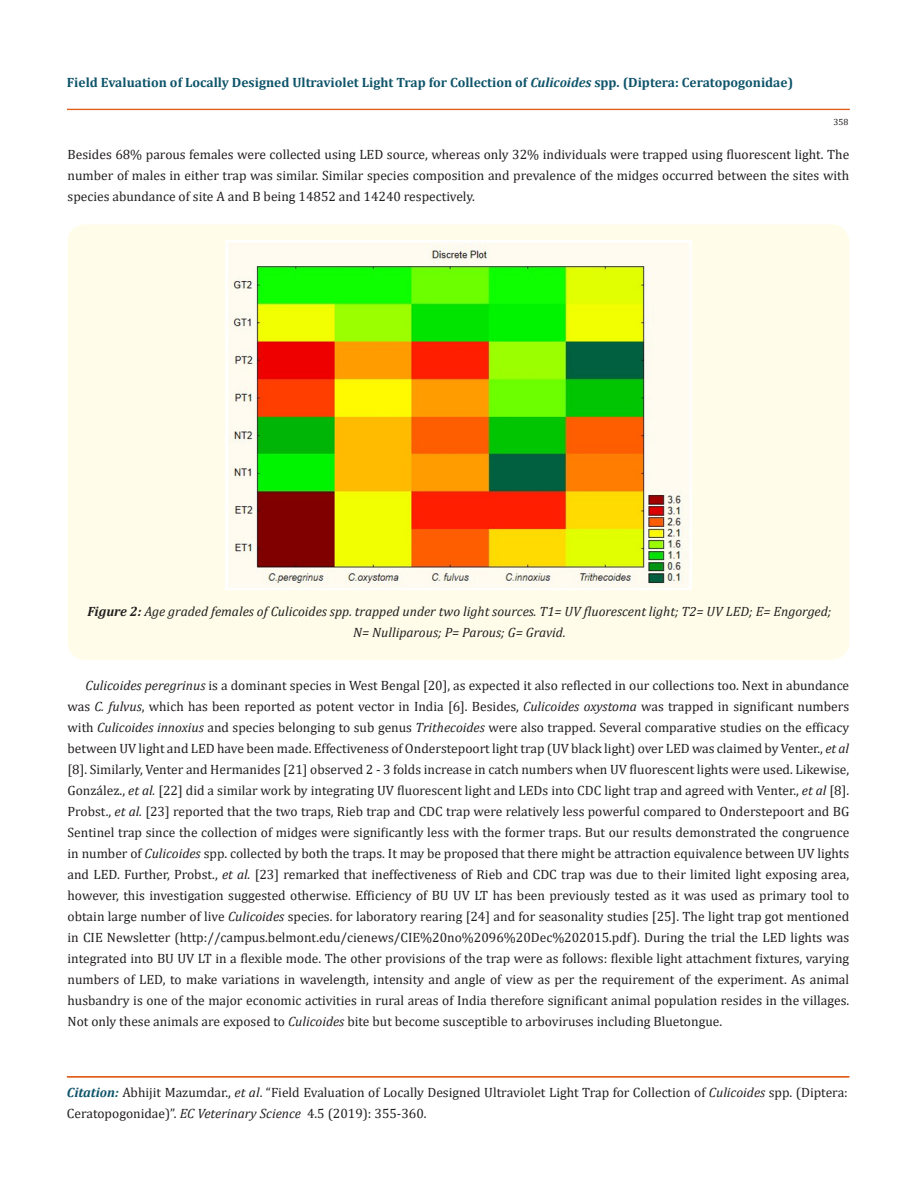
<style>
.page{position:relative;width:917px;height:1188px;background:#fff}
.page>*{position:absolute;margin:0;border:0;box-sizing:border-box;transform-origin:0 0}
.t1{font:13.5px/21px "Cambria";color:#231f20;text-align:justify}
.t2{font:italic 13.5px/21px "Cambria";color:#231f20;text-align:center}
.t3{font:700 13.5px "Cambria";color:#0e546a}
.t4{font:9px "Cambria";color:#231f20}
.s1{font-style:italic}
.s2{font-weight:700}
.s3{font-weight:700;font-style:italic;color:#0e546a}
</style>
<div class="page">
<div style="left:67px;top:109px;width:782px;height:1px;border:1px solid #e05d1a"></div>
<div style="left:68px;top:224px;width:781px;height:436px;background:#fffde9;border-radius:18px"></div>
<img style="left:226px;top:240px;width:465px;height:350px">
<p class="t3" style="left:67px;top:73px;width:728px">Field Evaluation of Locally Designed Ultraviolet Light Trap for Collection of <span class="s1">Culicoides</span> spp. (Diptera: Ceratopogonidae)</p>
<p class="t4" style="left:833px;top:117px;width:16px">358</p>
<p class="t1" style="left:68px;top:144px;width:783px">Besides 68% parous females were collected using LED source, whereas only 32% individuals were trapped using fluorescent light. The number of males in either trap was similar. Similar species composition and prevalence of the midges occurred between the sites with species abundance of site A and B being 14852 and 14240 respectively.</p>
<p class="t2" style="left:87px;top:601px;width:745px"><span class="s2">Figure 2:</span> Age graded females of Culicoides spp. trapped under two light sources. T1= UV fluorescent light; T2= UV LED; E= Engorged;<br>N= Nulliparous; P= Parous; G= Gravid.</p>
<p class="t1" style="left:68px;top:675px;width:783px;text-indent:18px"><span class="s1">Culicoides peregrinus</span> is a dominant species in West Bengal [20], as expected it also reflected in our collections too. Next in abundance was <span class="s1">C. fulvus</span>, which has been reported as potent vector in India [6]. Besides, <span class="s1">Culicoides oxystoma</span> was trapped in significant numbers with <span class="s1">Culicoides innoxius</span> and species belonging to sub genus <span class="s1">Trithecoides</span> were also trapped. Several comparative studies on the efficacy between UV light and LED have been made. Effectiveness of Onderstepoort light trap (UV black light) over LED was claimed by Venter., <span class="s1">et al </span>[8]. Similarly, Venter and Hermanides [21] observed 2 - 3 folds increase in catch numbers when UV fluorescent lights were used. Likewise, González., <span class="s1">et al.</span> [22] did a similar work by integrating UV fluorescent light and LEDs into CDC light trap and agreed with Venter., <span class="s1">et al</span> [8].<br>Probst., <span class="s1">et al.</span> [23] reported that the two traps, Rieb trap and CDC trap were relatively less powerful compared to Onderstepoort and BG Sentinel trap since the collection of midges were significantly less with the former traps. But our results demonstrated the congruence in number of <span class="s1">Culicoides</span> spp. collected by both the traps. It may be proposed that there might be attraction equivalence between UV lights and LED. Further, Probst., <span class="s1">et al.</span> [23] remarked that ineffectiveness of Rieb and CDC trap was due to their limited light exposing area, however, this investigation suggested otherwise. Efficiency of BU UV LT has been previously tested as it was used as primary tool to obtain large number of live <span class="s1">Culicoides</span> species. for laboratory rearing [24] and for seasonality studies [25]. The light trap got mentioned in CIE Newsletter (http://campus.belmont.edu/cienews/CIE%20no%2096%20Dec%202015.pdf). During the trial the LED lights was integrated into BU UV LT in a flexible mode. The other provisions of the trap were as follows: flexible light attachment fixtures, varying numbers of LED, to make variations in wavelength, intensity and angle of view as per the requirement of the experiment. As animal husbandry is one of the major economic activities in rural areas of India therefore significant animal population resides in the villages.<br>Not only these animals are exposed to <span class="s1">Culicoides</span> bite but become susceptible to arboviruses including Bluetongue.</p>
<p class="t1" style="left:67px;top:1082px;width:782px"><span class="s3">Citation:</span> Abhijit Mazumdar., <span class="s1">et al</span>. “Field Evaluation of Locally Designed Ultraviolet Light Trap for Collection of <span class="s1">Culicoides</span> spp. (Diptera:<br>Ceratopogonidae)”. <span class="s1">EC Veterinary Science</span> 4.5 (2019): 355-360.</p>
</div>
